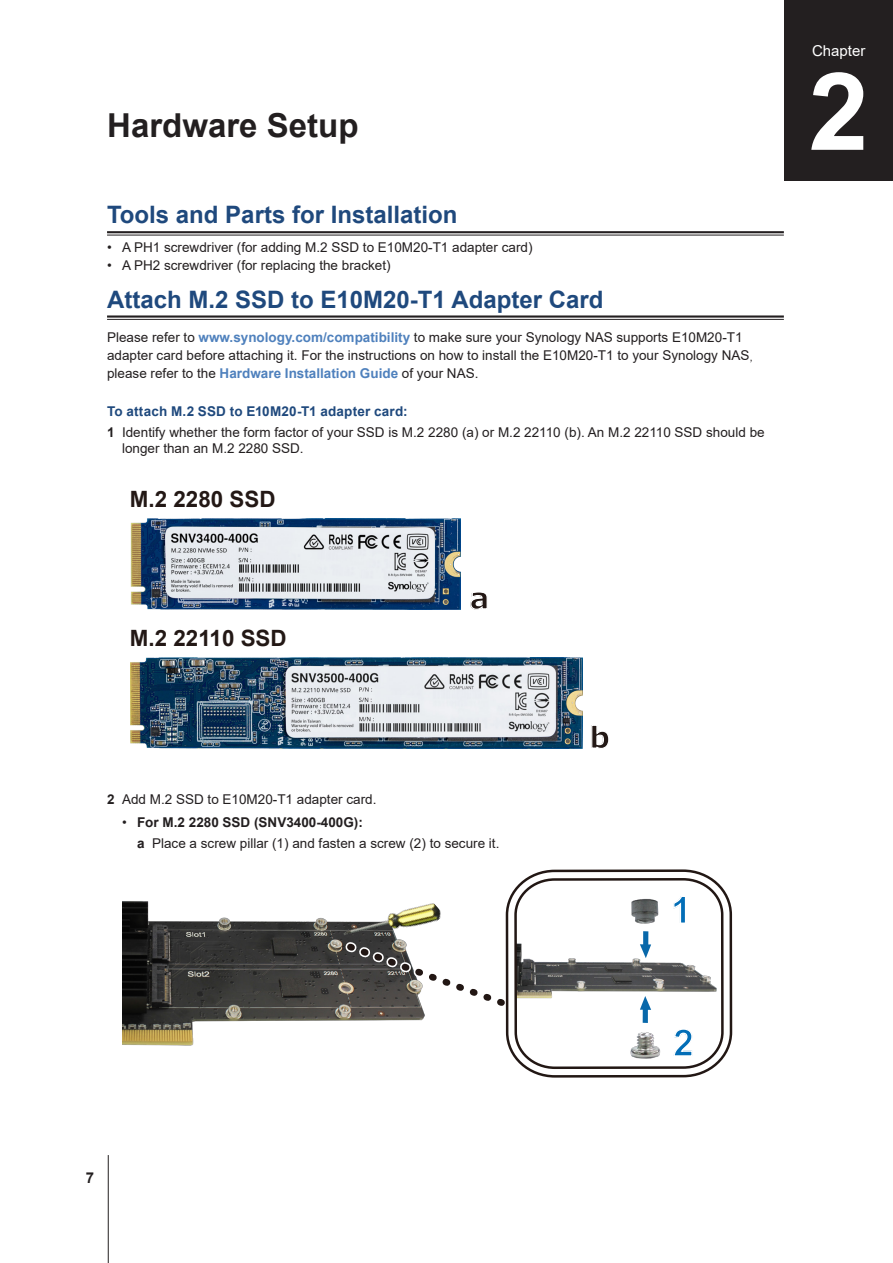
<style>
.page{position:relative;width:893px;height:1263px;background:#fff}
.page>*{position:absolute;margin:0;border:0;box-sizing:border-box;transform-origin:0 0}
.ChapterNum{font:700 108px "Arial";color:#fff}
.t1{font:700 37.35px "Arial";color:#036eb7}
.H1-ChapterTitle{font:700 33px "Arial";color:#231f20}
.t2{font:700 30px "Verdana";color:#231815}
.H2-underline{font:700 24px "Arial";color:#1f497d}
.t3{font:700 22.5px "Arial";color:#231815}
.Chapter-center{font:15px "Arial";color:#fff}
.t4{font:700 15px "Arial";color:#231f20}
.Body-sidebar{font:13.5px/18px "Arial";color:#231f20}
.DisplaySentence{font:700 13.5px "Arial";letter-spacing:.015em;color:#1f497d}
.t5{font:700 13.5px "Arial";color:#231f20}
.s1{font-weight:700;color:#4f81bd}
.s2{font-family:"Adobe Ming Std";font-weight:300}
.s3{font-weight:700}
.s4{font-weight:400}
</style>
<div class="page">
<hr style="left:108px;top:1155px;width:1px;height:108px;background:#231f20">
<hr style="left:107px;top:231px;width:677px;height:2px;background:#231f20">
<hr style="left:107px;top:235px;width:677px;height:1px;background:#231f20">
<hr style="left:107px;top:315px;width:677px;height:3px;background:#231f20">
<hr style="left:107px;top:319px;width:677px;height:1px;background:#231f20">
<img style="left:130px;top:518px;width:330px;height:92px">
<img style="left:130px;top:657px;width:452px;height:92px">
<img style="left:122px;top:901px;width:301px;height:145px">
<svg style="left:338px;top:934px;width:162px;height:85px"></svg>
<img style="left:343px;top:901px;width:101px;height:72px">
<svg style="left:505px;top:869px;width:228px;height:209px"></svg>
<img style="left:595px;top:870px;width:98px;height:73px">
<img style="left:601px;top:1007px;width:132px;height:71px">
<svg style="left:672px;top:1028px;width:21px;height:29px"></svg>
<img style="left:247px;top:943px;width:24px;height:6px">
<img style="left:254px;top:984px;width:24px;height:7px">
<svg style="left:635px;top:928px;width:20px;height:38px"></svg>
<svg style="left:636px;top:988px;width:20px;height:38px"></svg>
<img style="left:595px;top:977px;width:16px;height:4px">
<img style="left:588px;top:967px;width:16px;height:4px">
<div style="left:784px;top:0;width:109px;height:180px;background:#231f20"></div>
<p class="H1-ChapterTitle" style="left:107px;top:102px;width:253px">Hardware Setup</p>
<p class="H2-underline" style="left:107px;top:198px;width:352px">Tools and Parts for Installation</p>
<p class="Body-sidebar" style="left:107px;top:238px;width:427px">• A PH1 screwdriver (for adding M.2 SSD to E10M20-T1 adapter card)</p>
<p class="Body-sidebar" style="left:107px;top:256px;width:285px">• A PH2 screwdriver (for replacing the bracket)</p>
<p class="H2-underline" style="left:107px;top:282px;width:498px">Attach M.2 SSD to E10M20-T1 Adapter Card</p>
<p class="Body-sidebar" style="left:107px;top:329px;width:647px">Please refer to <span class="s1">www.synology.com/compatibility</span> to make sure your Synology NAS supports E10M20-T1 adapter card before attaching it. For the instructions on how to install the E10M20-T1 to your Synology NAS<span class="s2">, </span>please refer to the <span class="s1">Hardware Installation Guide</span> of your NAS.</p>
<p class="DisplaySentence" style="left:107px;top:402px;width:302px">To attach M.2 SSD to E10M20-T1 adapter card:</p>
<p class="Body-sidebar" style="left:122px;top:424px;width:644px;line-height:16.5px;text-indent:-15px"><span class="s3">1</span> Identify whether the form factor of your SSD is M.2 2280 (a) or M.2 22110 (b). An M.2 22110 SSD should be longer than an M.2 2280 SSD.</p>
<p class="t3" style="left:130px;top:483px;width:147px">M.2 2280 SSD</p>
<p class="t3" style="left:130px;top:623px;width:158px">M.2 22110 SSD</p>
<p class="t2" style="left:470px;top:577px;width:21px">a</p>
<p class="Body-sidebar" style="left:107px;top:791px;width:271px"><span class="s3">2</span> Add M.2 SSD to E10M20-T1 adapter card.</p>
<p class="t5" style="left:122px;top:813px;width:242px"><span class="s4">•</span> For M.2 2280 SSD (SNV3400-400G):</p>
<p class="Body-sidebar" style="left:137px;top:834px;width:364px"><span class="s3">a</span> Place a screw pillar (1) and fasten a screw (2) to secure it.</p>
<p class="t2" style="left:589px;top:716px;width:22px">b</p>
<p class="t1" style="left:671px;top:884px;width:22px">1</p>
<p class="t1" style="left:673px;top:1016px;width:22px">2</p>
<p class="t4" style="left:86px;top:1167px;width:10px">7</p>
<p class="Chapter-center" style="left:812px;top:40px;width:55px">Chapter</p>
<p class="ChapterNum" style="left:809px;top:36px;width:62px">2</p>
</div>
